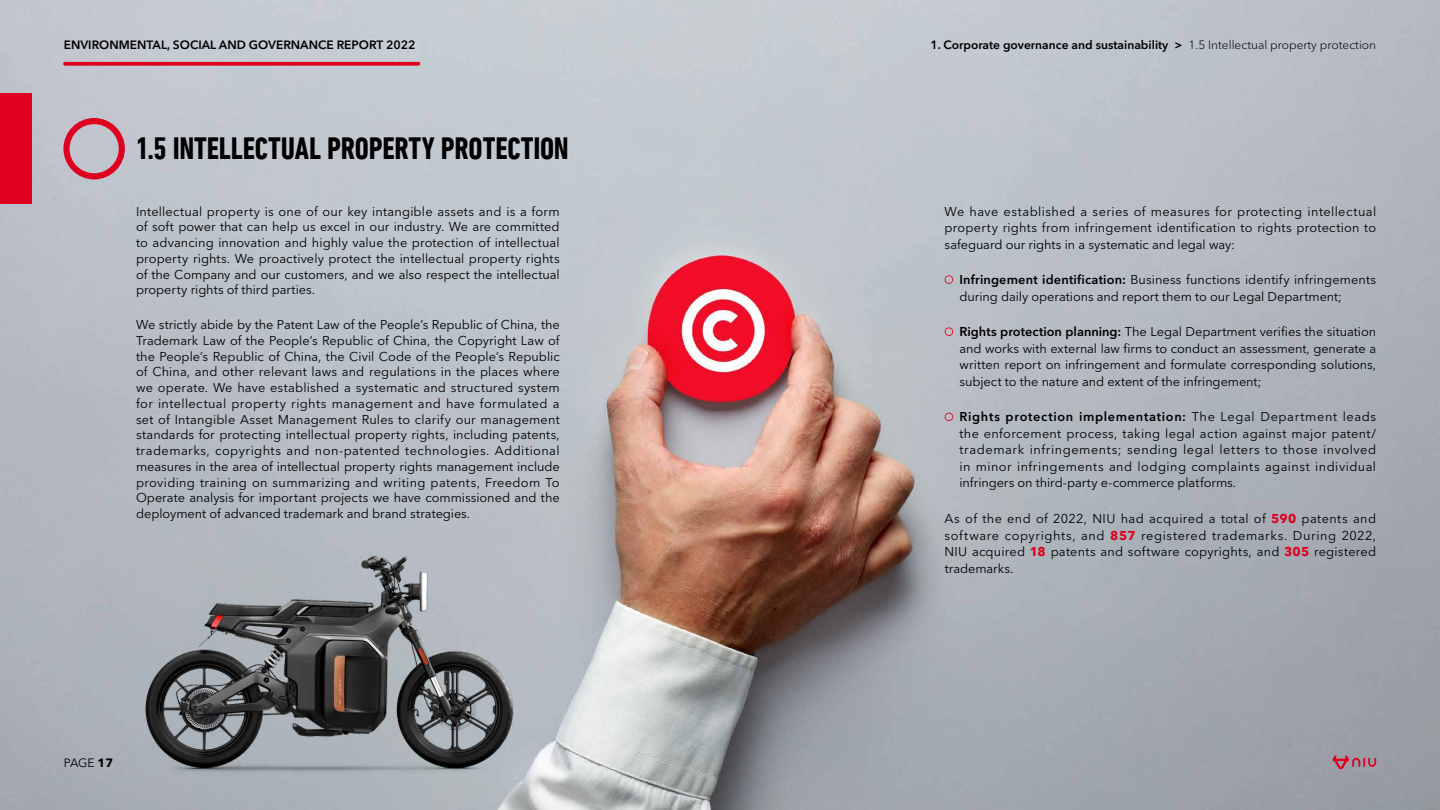
<style>
.page{position:relative;width:1440px;height:810px;background:#fff}
.page>*{position:absolute;margin:0;border:0;box-sizing:border-box;transform-origin:0 0}
.t1{font:700 condensed 31.5px "DIN Next LT Pro";letter-spacing:-.01em;color:#000}
.t2{font:12.75px/15.8px "Avenir Next LT Pro";letter-spacing:-.005em;color:#000;text-align:justify}
.t3{font:600 12px "Avenir Next LT Pro";color:#000}
.t4{font:12px "Avenir Next LT Pro";color:#000}
.s1{font-weight:700}
.s2{font-weight:300}
.s3{font-weight:600}
.s4{font-weight:700;color:#df001f}
</style>
<div class="page">
<img style="left:0;top:0;width:1440px;height:810px">
<svg style="left:63px;top:118px;width:62px;height:61px;background:#c98d9c"></svg>
<svg style="left:945px;top:275px;width:8px;height:9px"></svg>
<svg style="left:945px;top:327px;width:8px;height:9px"></svg>
<svg style="left:945px;top:413px;width:8px;height:8px"></svg>
<div style="left:0;top:93px;width:32px;height:111px;background:#df001f"></div>
<img style="left:114px;top:553px;width:415px;height:233px">
<svg style="left:65px;top:62px;width:353px;height:4px"></svg>
<svg style="left:1332px;top:755px;width:44px;height:14px"></svg>
<p class="t3" style="left:64px;top:38px;width:353px">ENVIRONMENTAL, SOCIAL AND GOVERNANCE REPORT 2022</p>
<h1 class="t1" style="left:136px;top:131px;width:434px">1.5 INTELLECTUAL PROPERTY PROTECTION</h1>
<p class="t2" style="left:136px;top:203px;width:425px">Intellectual property is one of our key intangible assets and is a form of soft power that can help us excel in our industry. We are committed to advancing innovation and highly value the protection of intellectual property rights. We proactively protect the intellectual property rights of the Company and our customers, and we also respect the intellectual property rights of third parties.</p>
<p class="t2" style="left:136px;top:317px;width:425px">We strictly abide by the Patent Law of the People’s Republic of China, the Trademark Law of the People’s Republic of China, the Copyright Law of the People’s Republic of China, the Civil Code of the People’s Republic of China, and other relevant laws and regulations in the places where we operate. We have established a systematic and structured system for intellectual property rights management and have formulated a set of Intangible Asset Management Rules to clarify our management standards for protecting intellectual property rights, including patents, trademarks, copyrights and non-patented technologies. Additional measures in the area of intellectual property rights management include providing training on summarizing and writing patents, Freedom To Operate analysis for important projects we have commissioned and the deployment of advanced trademark and brand strategies.</p>
<p class="t4" style="left:64px;top:756px;width:51px">PAGE <span class="s1">17</span></p>
<p class="t3" style="left:930px;top:37px;width:447px">1. Corporate governance and sustainability &gt; <span class="s2">1.5 Intellectual property protection</span></p>
<p class="t2" style="left:945px;top:203px;width:433px;line-height:16.5px">We have established a series of measures for protecting intellectual property rights from infringement identification to rights protection to safeguard our rights in a systematic and legal way:</p>
<p class="t2" style="left:959px;top:272px;width:418px;line-height:16.5px"><span class="s3">Infringement identification:</span> Business functions identify infringements during daily operations and report them to our Legal Department;</p>
<p class="t2" style="left:959px;top:324px;width:418px;line-height:16.5px"><span class="s3">Rights protection planning:</span> The Legal Department verifies the situation and works with external law firms to conduct an assessment, generate a written report on infringement and formulate corresponding solutions, subject to the nature and extent of the infringement;</p>
<p class="t2" style="left:959px;top:409px;width:418px;line-height:16.5px"><span class="s3">Rights protection implementation:</span> The Legal Department leads the enforcement process, taking legal action against major patent/ trademark infringements; sending legal letters to those involved in minor infringements and lodging complaints against individual infringers on third-party e-commerce platforms.</p>
<p class="t2" style="left:945px;top:510px;width:433px;line-height:16.5px">As of the end of 2022, NIU had acquired a total of <span class="s4">590</span> patents and software copyrights, and <span class="s4">857</span> registered trademarks. During 2022, NIU acquired <span class="s4">18</span> patents and software copyrights, and <span class="s4">305</span> registered trademarks.</p>
</div>
